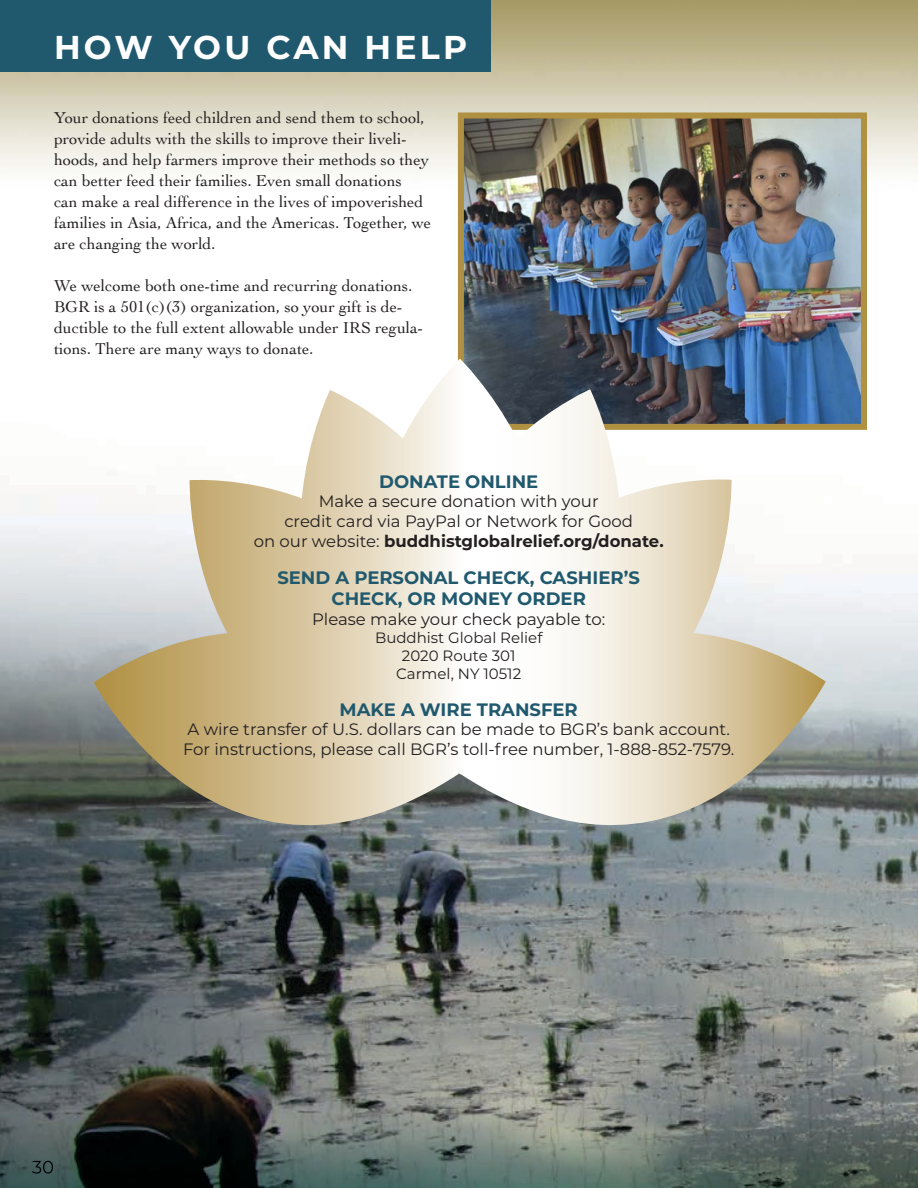
<style>
.page{position:relative;width:918px;height:1188px;background:#fff}
.page>*{position:absolute;margin:0;border:0;box-sizing:border-box;transform-origin:0 0}
.t1{font:700 33px "Montserrat";letter-spacing:.1em;color:#fff}
.t2{font:700 18px/21.6px "Montserrat";color:#20596e;text-align:center}
.t3{font:16.5px/21px "Cochin";color:#231f20}
.t4{font:16.5px/19.8px "Montserrat";color:#231f20;text-align:center}
.t5{font:15px/18px "Montserrat";color:#231f20;text-align:center}
.s1{font-weight:700}
</style>
<div class="page">
<img style="left:0;top:0;width:918px;height:1188px">
<img style="left:0;top:376px;width:918px;height:62px">
<img style="left:32px;top:1161px;width:21px;height:13px">
<img style="left:465px;top:119px;width:395px;height:304px">
<div style="left:458px;top:112px;width:409px;height:318px;border:6px solid #b09041"></div>
<div style="left:0;top:0;width:491px;height:72px;background:#20596e"></div>
<svg style="left:94px;top:359px;width:732px;height:570px"></svg>
<h1 class="t1" style="left:54px;top:23px;width:415px">HOW YOU CAN HELP</h1>
<p class="t3" style="left:54px;top:107px;width:379px">Your donations feed children and send them to school, provide adults with the skills to improve their liveli&shy;hoods, and help farmers improve their methods so they can better feed their families. Even small donations<br>can make a real difference in the lives of impoverished families in Asia, Africa, and the Americas. Together, we are changing the world.</p>
<p class="t3" style="left:54px;top:275px;width:371px">We welcome both one-time and recurring donations.<br>BGR is a 501(c)(3) organization, so your gift is de&shy;ductible to the full extent allowable under IRS regula&shy;tions. There are many ways to donate.</p>
<p class="t2" style="left:379px;top:469px;width:161px">DONATE ONLINE</p>
<p class="t4" style="left:254px;top:491px;width:411px">Make a secure donation with your<br>credit card via PayPal or Network for Good<br>on our website: <span class="s1">buddhistglobalrelief.org/donate.</span></p>
<p class="t2" style="left:277px;top:565px;width:364px">SEND A PERSONAL CHECK, CASHIER’S<br>CHECK, OR MONEY ORDER</p>
<p class="t4" style="left:312px;top:609px;width:295px">Please make your check payable to:</p>
<p class="t5" style="left:375px;top:628px;width:169px">Buddhist Global Relief<br>2020 Route 301<br>Carmel, NY 10512</p>
<p class="t2" style="left:340px;top:697px;width:240px">MAKE A WIRE TRANSFER</p>
<p class="t4" style="left:183px;top:719px;width:553px;text-align:left">A wire transfer of U.S. dollars can be made to BGR’s bank account.<br>For instructions, please call BGR’s toll-free number, 1-888-852-7579.</p>
</div>
